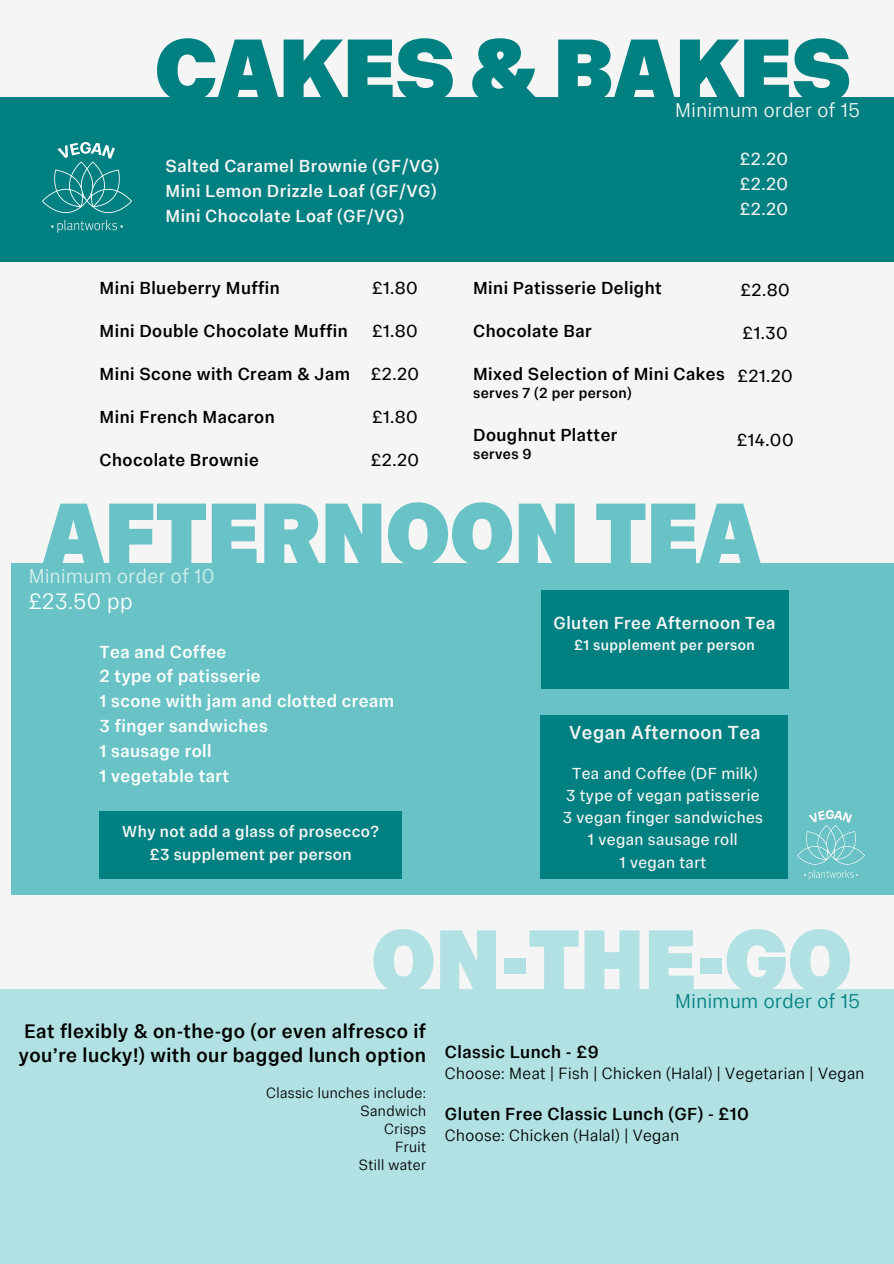
<style>
.page{position:relative;width:894px;height:1264px;background:#fff}
.page>*{position:absolute;margin:0;border:0;box-sizing:border-box;transform-origin:0 0}
.t1{font:800 90px "Imperial Sans Text";letter-spacing:-.02em;color:#69c3c6}
.t2{font:800 90px "Imperial Sans Text";letter-spacing:-.02em;color:#008080}
.t3{font:800 90px "Imperial Sans Text";letter-spacing:-.02em;color:#b1e1e2}
.t4{font:300 22.5px "Imperial Sans Text";color:#fff}
.t5{font:500 20.25px/23.7px "Imperial Sans Text";letter-spacing:.025em;color:#000}
.t6{font:300 20.25px "Imperial Sans Text";letter-spacing:.025em;color:#f5f5f5}
.t7{font:300 20.25px "Imperial Sans Text";letter-spacing:.025em;color:#008080}
.t8{font:300 20.25px "Imperial Sans Text";letter-spacing:.025em;color:#d9f0f0}
.t9{font:500 19.5px "Imperial Sans Text";letter-spacing:.025em;color:#f5f5f5}
.t10{font:500 18px "Imperial Sans Text";letter-spacing:.025em;color:#000}
.t11{font:500 18px/24.8px "Imperial Sans Text";letter-spacing:.025em;color:#fff}
.t12{font:500 18px/24.8px "Imperial Sans Text";letter-spacing:.025em;color:#f5f5f5}
.t13{font:18px "Imperial Sans Text";letter-spacing:.025em;color:#000}
.t14{font:18px "Imperial Sans Text";color:#f5f5f5}
.t15{font:16.5px "Imperial Sans Text";letter-spacing:.025em;color:#f5f5f5}
.t16{font:300 16.5px "Imperial Sans Text";letter-spacing:.025em;color:#000}
.t17{font:500 16.5px/22.5px "Imperial Sans Text";letter-spacing:.025em;color:#f5f5f5;text-align:center}
.t18{font:300 15px "Imperial Sans Text";letter-spacing:.025em;color:#000}
.t19{font:500 15px "Imperial Sans Text";letter-spacing:.025em;color:#000}
.t20{font:500 15px "Imperial Sans Text";letter-spacing:.025em;color:#f5f5f5}
</style>
<div class="page">
<div style="left:0;top:0;width:893px;height:1263px;background:#f5f5f5"></div>
<div style="left:11px;top:563px;width:882px;height:331px;background:#69c3c6"></div>
<div style="left:0;top:97px;width:893px;height:165px;background:#008080"></div>
<img style="left:42px;top:142px;width:89px;height:90px">
<div style="left:0;top:988px;width:893px;height:275px;background:#b1e1e2"></div>
<img style="left:797px;top:810px;width:67px;height:69px">
<div style="left:100px;top:811px;width:301px;height:68px;background:#008080"></div>
<div style="left:541px;top:590px;width:247px;height:99px;background:#008080"></div>
<div style="left:540px;top:715px;width:247px;height:164px;background:#008080"></div>
<h1 class="t2" style="left:154px;top:33px;width:699px">CAKES &amp; BAKES</h1>
<p class="t6" style="left:675px;top:102px;width:186px">Minimum order of 15</p>
<p class="t14" style="left:739px;top:152px;width:50px">£2.20</p>
<p class="t14" style="left:739px;top:177px;width:50px">£2.20</p>
<h6 class="t14" style="left:739px;top:201px;width:50px">£2.20</h6>
<p class="t12" style="left:165px;top:155px;width:275px">Salted Caramel Brownie (GF/VG)<br>Mini Lemon Drizzle Loaf (GF/VG)<br>Mini Chocolate Loaf (GF/VG)</p>
<h6 class="t10" style="left:100px;top:281px;width:182px">Mini Blueberry Muffin</h6>
<p class="t10" style="left:100px;top:324px;width:249px">Mini Double Chocolate Muffin</p>
<p class="t10" style="left:100px;top:366px;width:252px">Mini Scone with Cream &amp; Jam</p>
<p class="t10" style="left:100px;top:409px;width:176px">Mini French Macaron</p>
<h6 class="t10" style="left:100px;top:452px;width:160px">Chocolate Brownie</h6>
<h6 class="t13" style="left:372px;top:281px;width:47px">£1.80</h6>
<h6 class="t13" style="left:372px;top:324px;width:47px">£1.80</h6>
<h6 class="t13" style="left:371px;top:366px;width:50px">£2.20</h6>
<p class="t13" style="left:372px;top:409px;width:47px">£1.80</p>
<p class="t13" style="left:371px;top:452px;width:50px">£2.20</p>
<h6 class="t10" style="left:473px;top:281px;width:190px">Mini Patisserie Delight</h6>
<h6 class="t10" style="left:473px;top:324px;width:120px">Chocolate Bar</h6>
<h6 class="t10" style="left:473px;top:366px;width:253px">Mixed Selection of Mini Cakes</h6>
<h6 class="t19" style="left:473px;top:387px;width:160px">serves 7 (2 per person)</h6>
<p class="t10" style="left:473px;top:427px;width:146px">Doughnut Platter</p>
<p class="t19" style="left:473px;top:447px;width:60px">serves 9</p>
<p class="t13" style="left:740px;top:282px;width:51px">£2.80</p>
<p class="t13" style="left:742px;top:325px;width:46px">£1.30</p>
<p class="t13" style="left:737px;top:368px;width:57px">£21.20</p>
<h1 class="t13" style="left:736px;top:432px;width:58px">£14.00</h1>
<h5 class="t1" style="left:42px;top:497px;width:721px">AFTERNOON TEA</h5>
<h6 class="t8" style="left:29px;top:567px;width:187px">Minimum order of 10</h6>
<h2 class="t4" style="left:29px;top:592px;width:105px">£23.50 pp</h2>
<h6 class="t11" style="left:100px;top:641px;width:296px">Tea and Coffee<br>2 type of patisserie<br>1 scone with jam and clotted cream<br>3 finger sandwiches<br>1 sausage roll<br>1 vegetable tart</h6>
<p class="t17" style="left:122px;top:822px;width:258px">Why not add a glass of prosecco? £3 supplement per person</p>
<p class="t12" style="left:553px;top:612px;width:223px">Gluten Free Afternoon Tea</p>
<p class="t20" style="left:574px;top:638px;width:182px">£1 supplement per person</p>
<p class="t9" style="left:569px;top:724px;width:193px">Vegan Afternoon Tea</p>
<p class="t15" style="left:572px;top:766px;width:187px">Tea and Coffee (DF milk)</p>
<p class="t15" style="left:566px;top:788px;width:195px">3 type of vegan patisserie</p>
<h5 class="t15" style="left:562px;top:810px;width:202px">3 vegan finger sandwiches</h5>
<p class="t15" style="left:587px;top:833px;width:151px">1 vegan sausage roll</p>
<p class="t15" style="left:619px;top:855px;width:88px">1 vegan tart</p>
<h5 class="t3" style="left:370px;top:924px;width:483px">ON-THE-GO</h5>
<h3 class="t7" style="left:675px;top:992px;width:186px">Minimum order of 15</h3>
<p class="t5" style="left:19px;top:1020px;width:408px">Eat flexibly &amp; on-the-go (or even alfresco if you’re lucky!) with our bagged lunch option</p>
<p class="t18" style="left:266px;top:1086px;width:161px">Classic lunches include:</p>
<p class="t18" style="left:360px;top:1104px;width:67px">Sandwich</p>
<p class="t18" style="left:384px;top:1122px;width:44px">Crisps</p>
<p class="t18" style="left:395px;top:1140px;width:32px">Fruit</p>
<p class="t18" style="left:359px;top:1158px;width:69px">Still water</p>
<h6 class="t10" style="left:445px;top:1044px;width:155px">Classic Lunch - £9</h6>
<h6 class="t16" style="left:445px;top:1066px;width:421px">Choose: Meat | Fish | Chicken (Halal) | Vegetarian | Vegan</h6>
<p class="t10" style="left:445px;top:1106px;width:305px">Gluten Free Classic Lunch (GF) - £10</p>
<h4 class="t16" style="left:445px;top:1128px;width:235px">Choose: Chicken (Halal) | Vegan</h4>
</div>
